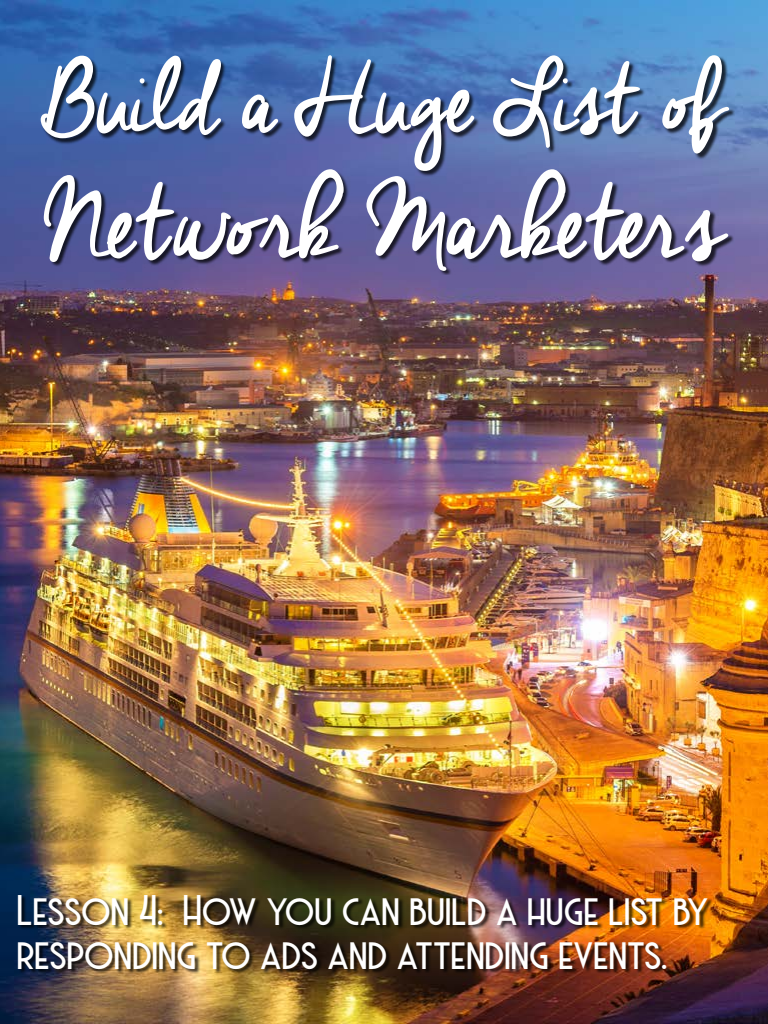
<style>
.page{position:relative;width:768px;height:1024px;background:#fff}
.page>*{position:absolute;margin:0;border:0;box-sizing:border-box;transform-origin:0 0}
.t1{font:131px "Cheddar Jack";letter-spacing:-.02em;color:#fff}
.t2{font:122px "Cheddar Jack";letter-spacing:-.04em;color:#fff}
.t3{font:43px/44px "Haarlem Deco";letter-spacing:-.005em;color:#fff}
</style>
<div class="page">
<img style="left:0;top:0;width:768px;height:1024px">
<div style="left:41px;top:56px;width:694px;height:219px;background:#000;opacity:.75"></div>
<div style="left:18px;top:896px;width:695px;height:79px;background:#000;opacity:.75"></div>
<h2 class="t2" style="left:41px;top:31px;width:688px">Build a Huge List of</h2>
<h1 class="t1" style="left:44px;top:149px;width:682px">Network Marketers</h1>
<p class="t3" style="left:18px;top:887px;width:694px">Lesson 4: How you can build a huge list by responding to ads and attending events.</p>
</div>
